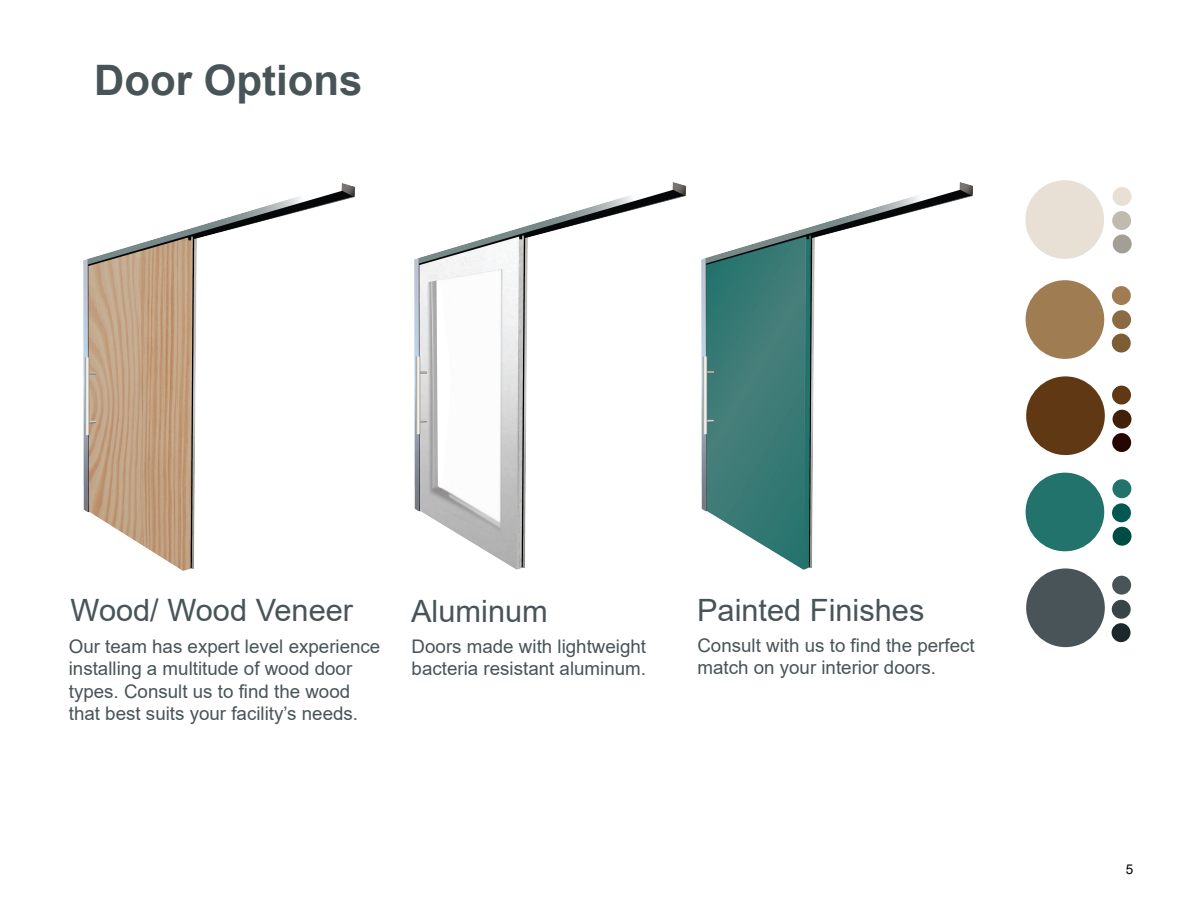
<style>
.page{position:relative;width:1188px;height:918px;background:#fff}
.page>*{position:absolute;margin:0;border:0;box-sizing:border-box;transform-origin:0 0}
.t1{font:700 42px "Arial";color:#485458}
.t2{font:30.75px "Arial";color:#485458}
.t3{font:18.75px/22.5px "Arial";color:#485458}
.t4{font:13.5px "Arial";color:#000}
</style>
<div class="page">
<img style="left:415px;top:182px;width:271px;height:387px">
<img style="left:702px;top:183px;width:271px;height:387px">
<img style="left:83px;top:184px;width:271px;height:387px">
<div style="left:1025px;top:180px;width:79px;height:79px;background:#e8e0d4;border-radius:50%"></div>
<div style="left:1026px;top:280px;width:78px;height:79px;background:#9f7c52;border-radius:50%"></div>
<div style="left:1026px;top:376px;width:79px;height:79px;background:#603813;border-radius:50%"></div>
<div style="left:1026px;top:473px;width:78px;height:78px;background:#23736d;border-radius:50%"></div>
<div style="left:1026px;top:568px;width:79px;height:79px;background:#485458;border-radius:50%"></div>
<div style="left:1112px;top:623px;width:19px;height:19px;background:#1a282c;border-radius:50%"></div>
<div style="left:1112px;top:600px;width:19px;height:19px;background:#374448;border-radius:50%"></div>
<div style="left:1112px;top:576px;width:19px;height:19px;background:#485458;border-radius:50%"></div>
<div style="left:1113px;top:527px;width:19px;height:19px;background:#004d43;border-radius:50%"></div>
<div style="left:1112px;top:503px;width:19px;height:19px;background:#035852;border-radius:50%"></div>
<div style="left:1112px;top:479px;width:19px;height:19px;background:#23736d;border-radius:50%"></div>
<div style="left:1112px;top:433px;width:19px;height:19px;background:#250600;border-radius:50%"></div>
<div style="left:1113px;top:410px;width:18px;height:19px;background:#42210b;border-radius:50%"></div>
<div style="left:1112px;top:386px;width:19px;height:19px;background:#603813;border-radius:50%"></div>
<div style="left:1112px;top:334px;width:19px;height:19px;background:#7b5d36;border-radius:50%"></div>
<div style="left:1112px;top:310px;width:19px;height:19px;background:#8b6b43;border-radius:50%"></div>
<div style="left:1112px;top:286px;width:19px;height:19px;background:#9f7c52;border-radius:50%"></div>
<div style="left:1113px;top:234px;width:19px;height:19px;background:#a49f95;border-radius:50%"></div>
<div style="left:1112px;top:211px;width:19px;height:19px;background:#c0baaf;border-radius:50%"></div>
<div style="left:1113px;top:187px;width:19px;height:19px;background:#e8e0d4;border-radius:50%"></div>
<img style="left:422px;top:267px;width:90px;height:279px">
<svg style="left:437px;top:280px;width:14px;height:208px"></svg>
<h1 class="t1" style="left:94px;top:51px;width:270px">Door Options</h1>
<h2 class="t2" style="left:71px;top:589px;width:284px">Wood/ Wood Veneer</h2>
<h2 class="t2" style="left:411px;top:590px;width:138px">Aluminum</h2>
<h2 class="t2" style="left:697px;top:589px;width:229px">Painted Finishes</h2>
<p class="t3" style="left:697px;top:634px;width:279px">Consult with us to find the perfect match on your interior doors.</p>
<p class="t3" style="left:69px;top:635px;width:313px">Our team has expert level experience installing a multitude of wood door types. Consult us to find the wood that best suits your facility’s needs.</p>
<p class="t3" style="left:412px;top:635px;width:236px">Doors made with lightweight bacteria resistant aluminum.</p>
<p class="t4" style="left:1126px;top:860px;width:9px">5</p>
</div>
